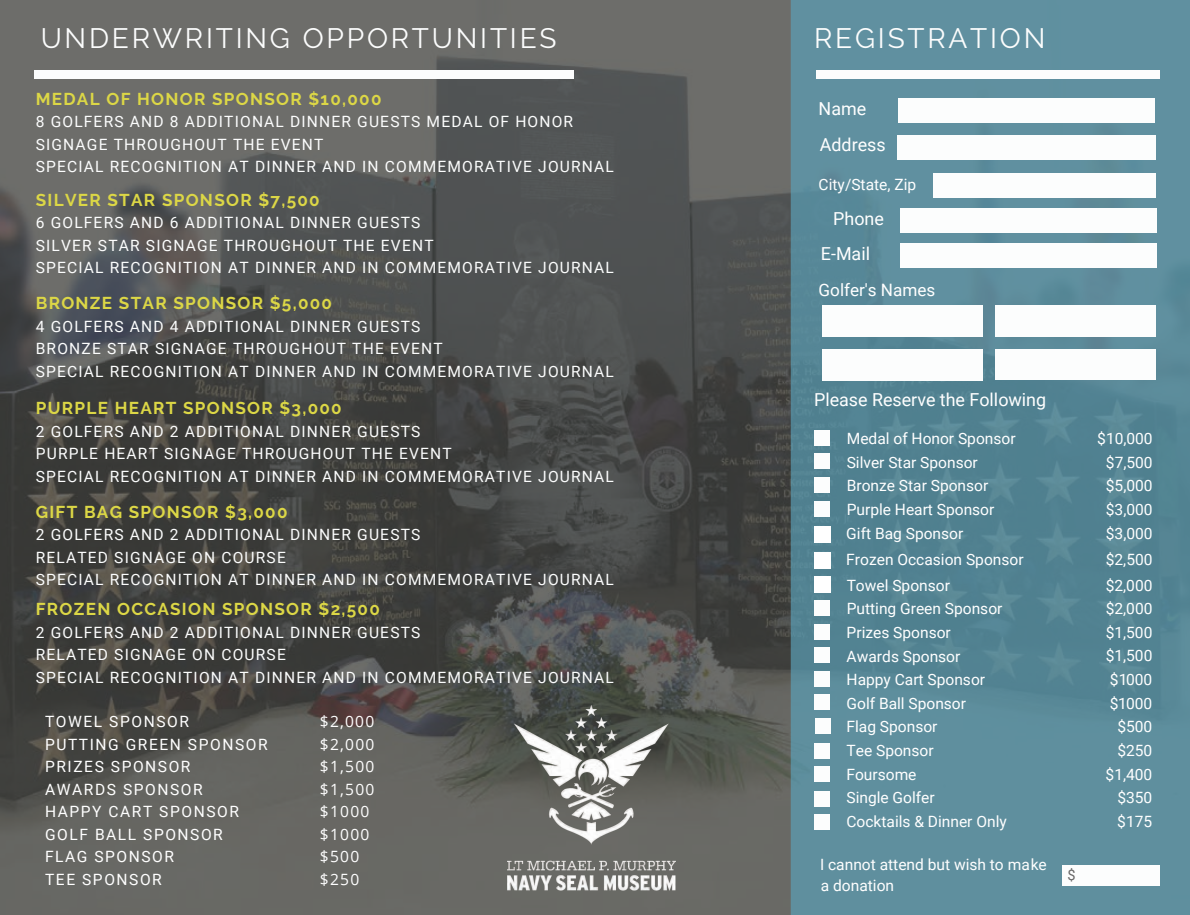
<style>
.page{position:relative;width:1190px;height:915px;background:#fff}
.page>*{position:absolute;margin:0;border:0;box-sizing:border-box;transform-origin:0 0}
.t1{font:28.05px "Raleway";letter-spacing:.1em;color:#fcfdfd}
.t2{font:17.85px/36px "Roboto";color:#fff}
.t3{font:700 17.1px "Raleway";letter-spacing:.075em;color:#dcd746}
.t4{font:17.1px "Roboto";color:#fff}
.t5{font:15.6px/22.5px "Roboto";letter-spacing:.075em;color:#fcfdfd}
.t6{font:15.6px/23.5px "Roboto";color:#fff}
.t7{font:15.6px/22.5px "Roboto";letter-spacing:.1em;color:#fff}
.t8{font:15.6px/22.5px "Open Sans";letter-spacing:.08em;color:#fff}
.t9{font:14.4px "Roboto";color:#676666}
</style>
<div class="page">
<img style="left:0;top:0;width:790px;height:915px">
<svg style="left:790px;top:0;width:399px;height:915px;background:#5a8999"></svg>
<div style="left:34px;top:70px;width:539px;height:9px;background:#fcfdfd"></div>
<img style="left:507px;top:705px;width:168px;height:186px">
<div style="left:816px;top:70px;width:343px;height:9px;background:#fcfdfd"></div>
<div style="left:896px;top:135px;width:259px;height:25px;background:#fcfdfd"></div>
<div style="left:932px;top:174px;width:223px;height:24px;background:#fcfdfd"></div>
<div style="left:897px;top:98px;width:256px;height:25px;background:#fcfdfd"></div>
<div style="left:899px;top:243px;width:257px;height:25px;background:#fcfdfd"></div>
<div style="left:814px;top:430px;width:16px;height:15px;background:#fcfdfd"></div>
<div style="left:814px;top:453px;width:16px;height:16px;background:#fcfdfd"></div>
<div style="left:814px;top:477px;width:16px;height:16px;background:#fcfdfd"></div>
<div style="left:814px;top:501px;width:16px;height:15px;background:#fcfdfd"></div>
<div style="left:814px;top:600px;width:16px;height:16px;background:#fcfdfd"></div>
<div style="left:814px;top:647px;width:16px;height:16px;background:#fcfdfd"></div>
<div style="left:814px;top:671px;width:16px;height:16px;background:#fcfdfd"></div>
<div style="left:814px;top:624px;width:16px;height:15px;background:#fcfdfd"></div>
<div style="left:814px;top:694px;width:16px;height:16px;background:#fcfdfd"></div>
<div style="left:814px;top:743px;width:16px;height:16px;background:#fcfdfd"></div>
<div style="left:814px;top:766px;width:16px;height:16px;background:#fcfdfd"></div>
<div style="left:815px;top:718px;width:16px;height:16px;background:#fcfdfd"></div>
<div style="left:1061px;top:865px;width:98px;height:20px;background:#fcfdfd"></div>
<div style="left:822px;top:305px;width:161px;height:32px;background:#fcfdfd"></div>
<div style="left:994px;top:305px;width:161px;height:32px;background:#fcfdfd"></div>
<div style="left:822px;top:349px;width:161px;height:32px;background:#fcfdfd"></div>
<div style="left:994px;top:349px;width:161px;height:30px;background:#fcfdfd"></div>
<div style="left:899px;top:208px;width:257px;height:25px;background:#fcfdfd"></div>
<div style="left:814px;top:791px;width:16px;height:16px;background:#fcfdfd"></div>
<div style="left:814px;top:814px;width:16px;height:15px;background:#fcfdfd"></div>
<div style="left:813px;top:576px;width:17px;height:17px;background:#fff"></div>
<div style="left:813px;top:552px;width:17px;height:16px;background:#fff"></div>
<div style="left:813px;top:526px;width:17px;height:17px;background:#fff"></div>
<h1 class="t1" style="left:41px;top:21px;width:517px">UNDERWRITING OPPORTUNITIES</h1>
<h1 class="t1" style="left:814px;top:22px;width:233px">REGISTRATION</h1>
<p class="t3" style="left:36px;top:89px;width:347px">MEDAL OF HONOR SPONSOR $10,000</p>
<p class="t5" style="left:36px;top:110px;width:579px">8 GOLFERS AND 8 ADDITIONAL DINNER GUESTS MEDAL OF HONOR<br>SIGNAGE THROUGHOUT THE EVENT<br>SPECIAL RECOGNITION AT DINNER AND IN COMMEMORATIVE JOURNAL</p>
<p class="t3" style="left:36px;top:190px;width:285px">SILVER STAR SPONSOR $7,500</p>
<p class="t5" style="left:36px;top:211px;width:579px">6 GOLFERS AND 6 ADDITIONAL DINNER GUESTS<br>SILVER STAR SIGNAGE THROUGHOUT THE EVENT<br>SPECIAL RECOGNITION AT DINNER AND IN COMMEMORATIVE JOURNAL</p>
<p class="t3" style="left:36px;top:293px;width:298px">BRONZE STAR SPONSOR $5,000</p>
<p class="t5" style="left:36px;top:314px;width:579px">4 GOLFERS AND 4 ADDITIONAL DINNER GUESTS<br>BRONZE STAR SIGNAGE THROUGHOUT THE EVENT<br>SPECIAL RECOGNITION AT DINNER AND IN COMMEMORATIVE JOURNAL</p>
<p class="t3" style="left:36px;top:398px;width:307px">PURPLE HEART SPONSOR $3,000</p>
<p class="t5" style="left:36px;top:419px;width:579px">2 GOLFERS AND 2 ADDITIONAL DINNER GUESTS<br>PURPLE HEART SIGNAGE THROUGHOUT THE EVENT<br>SPECIAL RECOGNITION AT DINNER AND IN COMMEMORATIVE JOURNAL</p>
<p class="t3" style="left:36px;top:502px;width:253px">GIFT BAG SPONSOR $3,000</p>
<p class="t5" style="left:36px;top:523px;width:579px">2 GOLFERS AND 2 ADDITIONAL DINNER GUESTS<br>RELATED SIGNAGE ON COURSE<br>SPECIAL RECOGNITION AT DINNER AND IN COMMEMORATIVE JOURNAL</p>
<p class="t3" style="left:36px;top:599px;width:345px">FROZEN OCCASION SPONSOR $2,500</p>
<p class="t5" style="left:36px;top:620px;width:579px">2 GOLFERS AND 2 ADDITIONAL DINNER GUESTS<br>RELATED SIGNAGE ON COURSE<br>SPECIAL RECOGNITION AT DINNER AND IN COMMEMORATIVE JOURNAL</p>
<p class="t7" style="left:45px;top:710px;width:224px">TOWEL SPONSOR<br>PUTTING GREEN SPONSOR<br>PRIZES SPONSOR<br>AWARDS SPONSOR<br>HAPPY CART SPONSOR<br>GOLF BALL SPONSOR<br>FLAG SPONSOR<br>TEE SPONSOR</p>
<p class="t8" style="left:320px;top:710px;width:56px">$2,000 $2,000 $1,500 $1,500 $1000 $1000 $500 $250</p>
<p class="t2" style="left:818px;top:90px;width:68px">Name<br>Address</p>
<p class="t6" style="left:818px;top:173px;width:99px">City/State, Zip</p>
<p class="t2" style="left:833px;top:200px;width:52px">Phone</p>
<p class="t2" style="left:820px;top:235px;width:51px">E-Mail</p>
<p class="t4" style="left:818px;top:278px;width:118px">Golfer's Names</p>
<p class="t2" style="left:814px;top:381px;width:233px">Please Reserve the Following</p>
<p class="t6" style="left:846px;top:426px;width:170px">Medal of Honor Sponsor<br>Silver Star Sponsor<br>Bronze Star Sponsor<br>P rple Heart Sponsor</p>
<p class="t6" style="left:856px;top:497px;width:10px">u</p>
<p class="t6" style="left:1096px;top:426px;width:57px;text-align:center">$10,000 $7,500 $5,000 $3,000</p>
<p class="t6" style="left:846px;top:521px;width:119px">Gift Bag Sponsor</p>
<p class="t6" style="left:1105px;top:521px;width:48px">$3,000</p>
<p class="t6" style="left:846px;top:547px;width:179px">Frozen Occasion Sponsor</p>
<p class="t6" style="left:1105px;top:547px;width:48px;line-height:25.2px">$2,500 $2,000</p>
<p class="t6" style="left:1105px;top:596px;width:48px;text-align:right">$2,000 $1,500 $1,500 $1000 $ 01 00 $500 $250 $1,400 $350 $175</p>
<p class="t6" style="left:819px;top:852px;width:228px;line-height:21.6px">I cannot attend but wish to make a donation</p>
<p class="t6" style="left:846px;top:573px;width:162px">Towel Sponsor<br>Putting Green Sponsor<br>Prizes Sponsor<br>Awards Sponsor<br>Happy Cart Sponsor<br>Golf Ball Sponsor<br>Flag Sponsor<br>Tee Sponsor<br>Foursome<br>Single Golfer<br>Cocktails &amp; Dinner Only</p>
<p class="t9" style="left:1067px;top:864px;width:10px">$</p>
</div>
